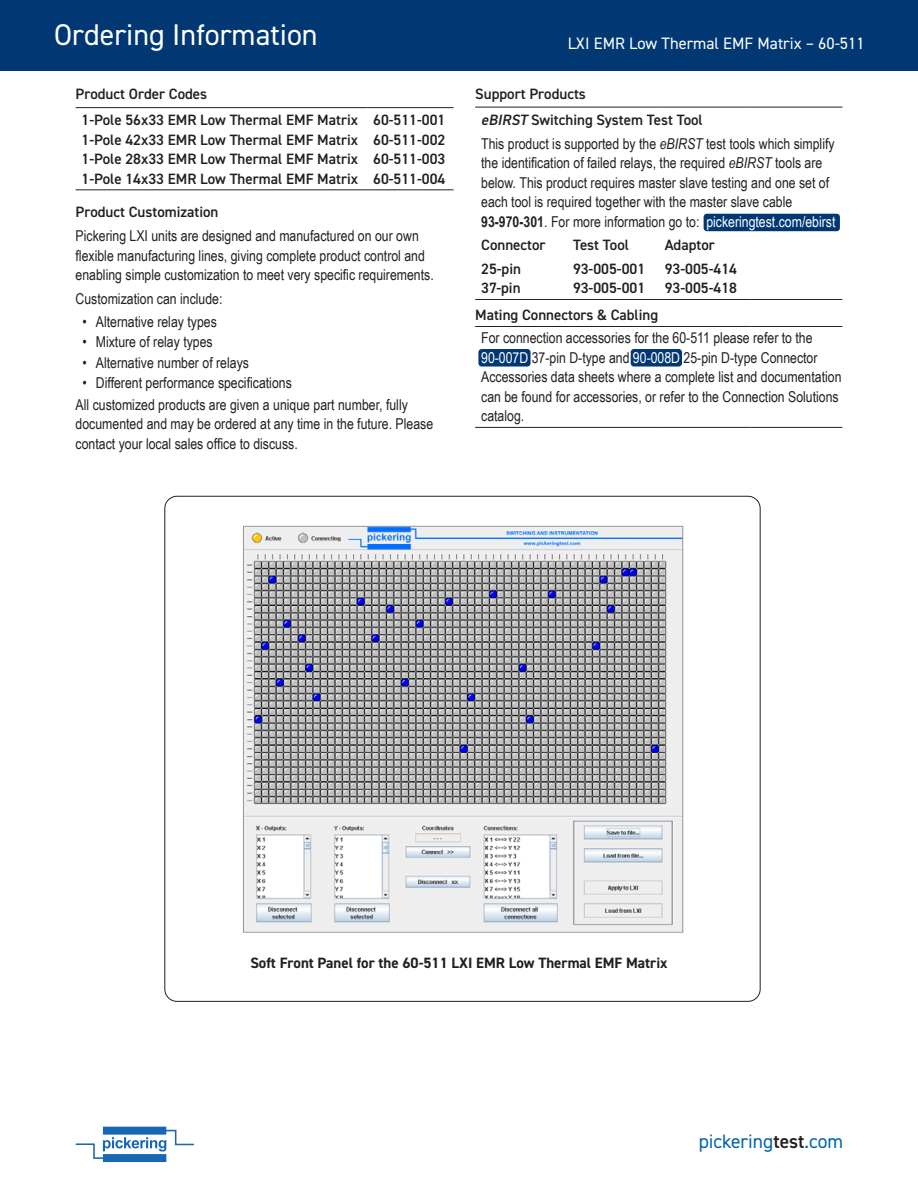
<style>
.page{position:relative;width:918px;height:1188px;background:#fff}
.page>*{position:absolute;margin:0;border:0;box-sizing:border-box;transform-origin:0 0}
.t1{font:30px "DIN2014";color:#fff}
.t2{font:19.5px "DIN2014";color:#0164ad}
.t3{font:16.5px "DIN2014";color:#fff}
.Body{font:15px/19.5px "Arial Narrow";color:#231f20}
.Sub-Heading{font:600 15px/19.5px "DIN2014";color:#231f20}
.Figure_Title{font:700 15px "DIN2014";color:#231f20}
.s1{font-style:italic}
.s2{font-weight:700}
.s3{color:#fff}
.s4{font-weight:600;color:#231f20}
</style>
<div class="page">
<div style="left:0;top:0;width:918px;height:70px;background:#013874"></div>
<svg style="left:76px;top:1127px;width:118px;height:35px"></svg>
<div style="left:631px;top:349px;width:51px;height:18px;background:#013874;border-radius:3px"></div>
<div style="left:478px;top:349px;width:53px;height:18px;background:#013874;border-radius:3px"></div>
<hr style="left:76px;top:107px;width:291px;height:1px;background:#231f20">
<hr style="left:367px;top:107px;width:87px;height:1px;background:#231f20">
<hr style="left:76px;top:189px;width:291px;height:1px;background:#231f20">
<hr style="left:367px;top:189px;width:87px;height:1px;background:#231f20">
<div style="left:704px;top:214px;width:136px;height:17px;background:#013874;border-radius:3px"></div>
<hr style="left:475px;top:107px;width:92px;height:1px;background:#231f20">
<hr style="left:567px;top:107px;width:92px;height:1px;background:#231f20">
<hr style="left:659px;top:107px;width:92px;height:1px;background:#231f20">
<hr style="left:751px;top:107px;width:91px;height:1px;background:#231f20">
<hr style="left:475px;top:299px;width:92px;height:1px;background:#231f20">
<hr style="left:567px;top:299px;width:92px;height:1px;background:#231f20">
<hr style="left:659px;top:299px;width:92px;height:1px;background:#231f20">
<hr style="left:751px;top:299px;width:91px;height:1px;background:#231f20">
<hr style="left:475px;top:326px;width:92px;height:1px;background:#231f20">
<hr style="left:567px;top:326px;width:92px;height:1px;background:#231f20">
<hr style="left:659px;top:326px;width:92px;height:1px;background:#231f20">
<hr style="left:751px;top:326px;width:91px;height:1px;background:#231f20">
<hr style="left:475px;top:427px;width:92px;height:1px;background:#231f20">
<hr style="left:567px;top:427px;width:92px;height:1px;background:#231f20">
<hr style="left:659px;top:427px;width:92px;height:1px;background:#231f20">
<hr style="left:751px;top:427px;width:91px;height:1px;background:#231f20">
<img style="left:245px;top:528px;width:436px;height:403px">
<h1 class="t1" style="left:54px;top:16px;width:265px">Ordering Information</h1>
<p class="Sub-Heading" style="left:76px;top:84px;width:133px">Product Order Codes</p>
<p class="Sub-Heading" style="left:82px;top:110px;width:278px;text-align:justify">1-Pole 56x33 EMR Low Thermal EMF Matrix 1-Pole 42x33 EMR Low Thermal EMF Matrix 1-Pole 28x33 EMR Low Thermal EMF Matrix 1-Pole 14x33 EMR Low Thermal EMF Matrix</p>
<p class="Sub-Heading" style="left:373px;top:110px;width:74px;text-align:justify">60-511-001<br>60-511-002<br>60-511-003<br>60-511-004</p>
<p class="Sub-Heading" style="left:76px;top:202px;width:144px">Product Customization</p>
<p class="Body" style="left:76px;top:225px;width:360px">Pickering LXI units are designed and manufactured on our own flexible manufacturing lines, giving complete product control and enabling simple customization to meet very specific requirements.</p>
<p class="Body" style="left:76px;top:288px;width:148px">Customization can include:</p>
<p class="Body" style="left:82px;top:311px;width:136px">• Alternative relay types</p>
<p class="Body" style="left:82px;top:332px;width:132px">• Mixture of relay types</p>
<p class="Body" style="left:82px;top:352px;width:168px">• Alternative number of relays</p>
<p class="Body" style="left:82px;top:373px;width:211px">• Different performance specifications</p>
<p class="Body" style="left:76px;top:394px;width:359px">All customized products are given a unique part number, fully documented and may be ordered at any time in the future. Please contact your local sales office to discuss.</p>
<p class="t3" style="left:568px;top:33px;width:299px">LXI EMR Low Thermal EMF Matrix – 60-511</p>
<p class="Sub-Heading" style="left:475px;top:83px;width:112px">Support Products</p>
<p class="Sub-Heading" style="left:481px;top:110px;width:223px"><span class="s1">eBIRST</span> Switching System Test Tool</p>
<p class="Body" style="left:481px;top:133px;width:356px">This product is supported by the <span class="s1">eBIRST</span> test tools which simplify the identification of failed relays, the required <span class="s1">eBIRST</span> tools are below. This product requires master slave testing and one set of each tool is required together with the master slave cable <span class="s2">93-970-301</span>. For more information go to: <span class="s3">pickeringtest.com/ebirst</span></p>
<p class="Sub-Heading" style="left:481px;top:235px;width:66px">Connector</p>
<p class="Sub-Heading" style="left:573px;top:235px;width:58px">Test Tool</p>
<p class="Sub-Heading" style="left:665px;top:235px;width:52px">Adaptor</p>
<p class="Sub-Heading" style="left:481px;top:259px;width:41px">25-pin<br>37-pin</p>
<p class="Sub-Heading" style="left:573px;top:259px;width:74px">93-005-001<br>93-005-001</p>
<p class="Sub-Heading" style="left:665px;top:259px;width:74px">93-005-414<br>93-005-418</p>
<p class="Sub-Heading" style="left:475px;top:305px;width:185px">Mating Connectors &amp; Cabling</p>
<p class="Body" style="left:481px;top:328px;width:362px">For connection accessories for the 60-511 please refer to the <span class="s3">90-007D</span> 37-pin D-type and <span class="s3">90-008D</span> 25-pin D-type Connector Accessories data sheets where a complete list and documentation can be found for accessories, or refer to the Connection Solutions catalog.</p>
<p class="Figure_Title" style="left:250px;top:953px;width:419px">Soft Front Panel for the 60-511 LXI EMR Low Thermal EMF Matrix</p>
<h2 class="t2" style="left:699px;top:1129px;width:146px">pickering<span class="s4">test</span>.com</h2>
</div>
